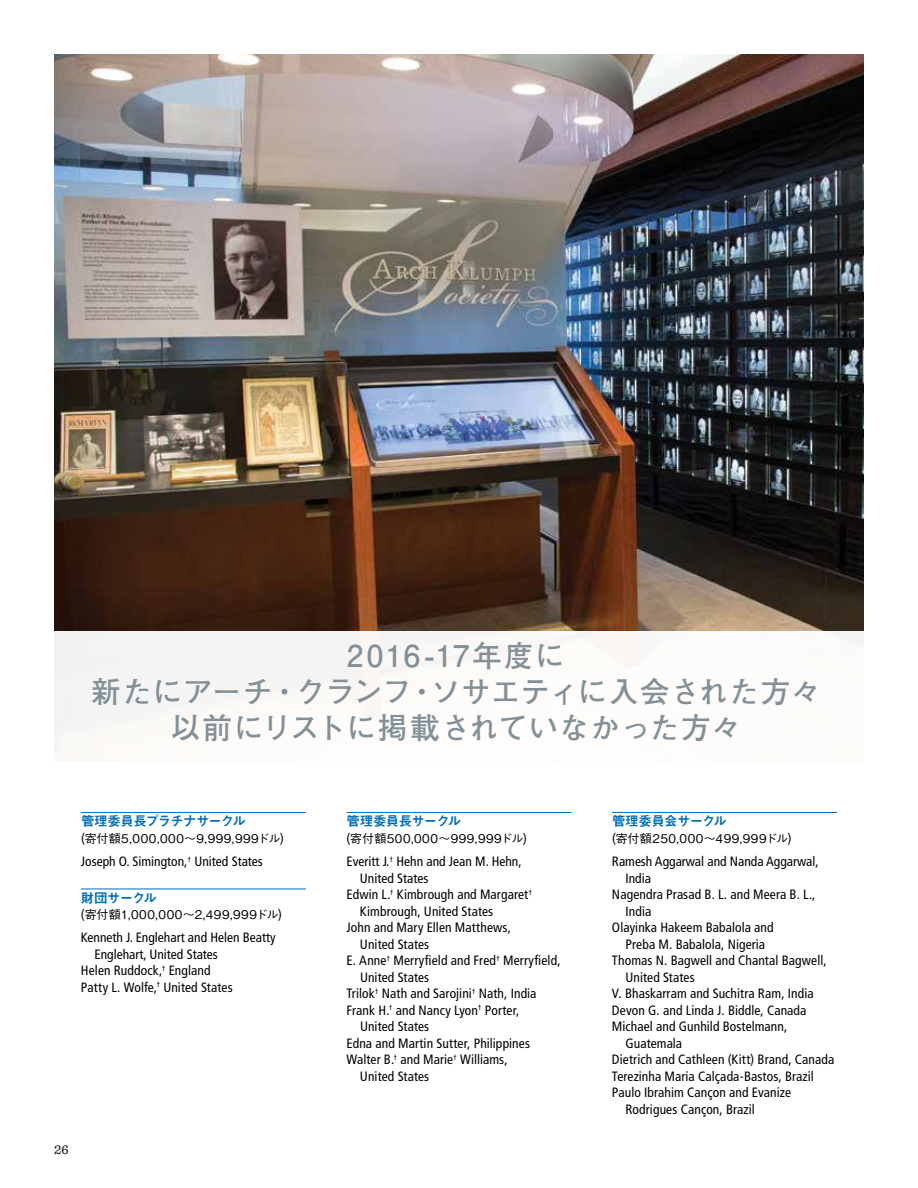
<style>
.page{position:relative;width:918px;height:1188px;background:#fff}
.page>*{position:absolute;margin:0;border:0;box-sizing:border-box;transform-origin:0 0}
.t1{font:700 30px/36px "Futo Go B101 Pr 6 N";letter-spacing:.025em;color:#839097;text-align:center}
.t2{font:condensed 13.5px "Frutiger LT Std";letter-spacing:.005em;color:#000}
.t3{font:13.5px "Midashi Go Pr 6 N MB31";letter-spacing:-.055em;color:#006eb9}
.t4{font:13.5px "Sentinel";color:#000}
.t5{font:500 12px "Gothic BBB Pr 6 N";letter-spacing:.045em;color:#000}
.s1{font-family:"Frutiger LT Std";font-weight:400;font-stretch:condensed;font-size:13.5px}
</style>
<div class="page">
<img style="left:54px;top:54px;width:810px;height:578px">
<hr style="left:81px;top:812px;width:225px;height:1px;background:#006eb9">
<hr style="left:81px;top:889px;width:225px;height:1px;background:#006eb9">
<hr style="left:346px;top:812px;width:226px;height:1px;background:#006eb9">
<hr style="left:612px;top:812px;width:225px;height:1px;background:#006eb9">
<h1 class="t1" style="left:91px;top:636px;width:731px">2016-17年度に<br>新たにアーチ・クランフ・ソサエティに入会された方々以前にリストに掲載されていなかった方々</h1>
<p class="t3" style="left:81px;top:810px;width:166px">管理委員長プラチナサークル</p>
<p class="t5" style="left:81px;top:829px;width:204px"><span class="s1">(</span>寄付額5,000,000～9,999,999ドル<span class="s1">)</span></p>
<p class="t2" style="left:81px;top:854px;width:183px">Joseph O. Simington,<sup>†</sup> United States</p>
<p class="t3" style="left:81px;top:887px;width:78px">財団サークル</p>
<p class="t5" style="left:81px;top:905px;width:203px"><span class="s1">(</span>寄付額1,000,000～2,499,999ドル<span class="s1">)</span></p>
<p class="t2" style="left:81px;top:930px;width:196px">Kenneth J. Englehart and Helen Beatty</p>
<p class="t2" style="left:94px;top:946px;width:125px">Englehart, United States</p>
<p class="t2" style="left:81px;top:963px;width:131px">Helen Ruddock,<sup>†</sup> England</p>
<p class="t2" style="left:81px;top:979px;width:153px">Patty L. Wolfe,<sup>†</sup> United States</p>
<p class="t4" style="left:54px;top:1140px;width:16px">26</p>
<p class="t3" style="left:346px;top:810px;width:116px">管理委員長サークル</p>
<p class="t5" style="left:346px;top:829px;width:182px"><span class="s1">(</span>寄付額500,000～999,999ドル<span class="s1">)</span></p>
<p class="t2" style="left:346px;top:854px;width:177px">Everitt J.<sup>†</sup> Hehn and Jean M. Hehn,</p>
<p class="t2" style="left:360px;top:870px;width:70px">United States</p>
<p class="t2" style="left:346px;top:887px;width:187px">Edwin L.<sup>†</sup> Kimbrough and Margaret<sup>†</sup></p>
<p class="t2" style="left:360px;top:903px;width:135px">Kimbrough, United States</p>
<p class="t2" style="left:346px;top:920px;width:166px">John and Mary Ellen Matthews,</p>
<p class="t2" style="left:360px;top:936px;width:71px">United States</p>
<p class="t2" style="left:346px;top:953px;width:216px">E. Anne<sup>†</sup> Merryfield and Fred<sup>†</sup> Merryfield,</p>
<p class="t2" style="left:360px;top:969px;width:71px">United States</p>
<p class="t2" style="left:347px;top:986px;width:192px">Trilok<sup>†</sup> Nath and Sarojini<sup>†</sup> Nath, India</p>
<p class="t2" style="left:346px;top:1002px;width:175px">Frank H.<sup>†</sup> and Nancy Lyon<sup>†</sup> Porter,</p>
<p class="t2" style="left:360px;top:1019px;width:71px">United States</p>
<p class="t2" style="left:347px;top:1035px;width:185px">Edna and Martin Sutter, Philippines</p>
<p class="t2" style="left:347px;top:1052px;width:163px">Walter B.<sup>†</sup> and Marie<sup>†</sup> Williams,</p>
<p class="t2" style="left:360px;top:1068px;width:71px">United States</p>
<p class="t3" style="left:612px;top:810px;width:117px">管理委員会サークル</p>
<p class="t5" style="left:612px;top:829px;width:181px"><span class="s1">(</span>寄付額250,000～499,999ドル<span class="s1">)</span></p>
<p class="t2" style="left:612px;top:854px;width:208px">Ramesh Aggarwal and Nanda Aggarwal,</p>
<p class="t2" style="left:625px;top:870px;width:27px">India</p>
<p class="t2" style="left:612px;top:887px;width:205px">Nagendra Prasad B. L. and Meera B. L.,</p>
<p class="t2" style="left:625px;top:903px;width:27px">India</p>
<p class="t2" style="left:612px;top:920px;width:163px">Olayinka Hakeem Babalola and</p>
<p class="t2" style="left:625px;top:936px;width:141px">Preba M. Babalola, Nigeria</p>
<p class="t2" style="left:612px;top:953px;width:216px">Thomas N. Bagwell and Chantal Bagwell,</p>
<p class="t2" style="left:625px;top:969px;width:71px">United States</p>
<p class="t2" style="left:612px;top:986px;width:203px">V. Bhaskarram and Suchitra Ram, India</p>
<p class="t2" style="left:612px;top:1002px;width:196px">Devon G. and Linda J. Biddle, Canada</p>
<p class="t2" style="left:612px;top:1019px;width:177px">Michael and Gunhild Bostelmann,</p>
<p class="t2" style="left:625px;top:1035px;width:58px">Guatemala</p>
<p class="t2" style="left:612px;top:1052px;width:224px">Dietrich and Cathleen (Kitt) Brand, Canada</p>
<p class="t2" style="left:612px;top:1068px;width:203px">Terezinha Maria Calçada-Bastos, Brazil</p>
<p class="t2" style="left:612px;top:1084px;width:181px">Paulo Ibrahim Cançon and Evanize</p>
<p class="t2" style="left:625px;top:1101px;width:131px">Rodrigues Cançon, Brazil</p>
</div>
